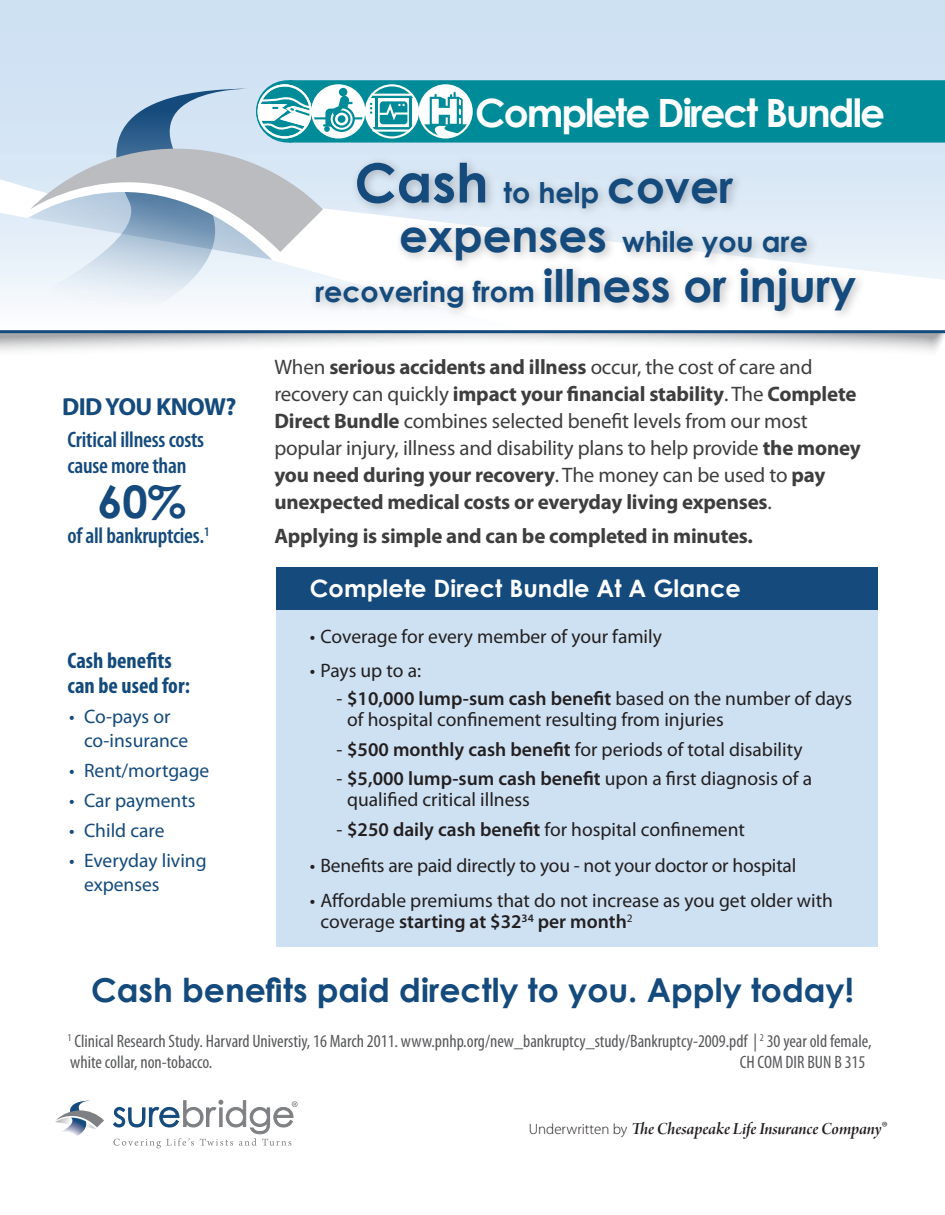
<style>
.page{position:relative;width:945px;height:1215px;background:#fff}
.page>*{position:absolute;margin:0;border:0;box-sizing:border-box;transform-origin:0 0}
.body{font:700 45px "Century Gothic";color:#144a7c}
.t1{font:700 39px "Century Gothic";letter-spacing:-.05em;color:#fff}
.t2{font:700 33px "Century Gothic";color:#144a7c}
.t3{font:700 28.5px/49.5px "Century Gothic";color:#144a7c}
.body-2{font:700 24.75px "Myriad Pro";letter-spacing:-.025em;color:#144a7c}
.t4{font:700 24px "Century Gothic";letter-spacing:.005em;color:#fff}
.body-3{font:600 condensed 22.5px/25.5px "Myriad Pro";letter-spacing:-.01em;color:#144a7c}
.body-4{font:700 condensed 22.5px/25.5px "Myriad Pro";color:#144a7c}
.t5{font:21px/27px "Myriad Pro";letter-spacing:-.01em;color:#3e3e3f}
.t6{font:700 21px "Myriad Pro";letter-spacing:-.01em;color:#3e3e3f}
.t7{font:19.5px/21px "Myriad Pro";color:#231f20}
.t8{font:19.5px/23.4px "Myriad Pro";color:#144a7c}
.t9{font:condensed 18px "Myriad Pro";color:#57585a}
.t10{font:18px "Arno Pro Smbd Italic Display";letter-spacing:-.005em;color:#231f20}
.s1{font-size:54px}
.s2{font-size:45px}
.s3{font-size:28.5px}
.s4{font-weight:700}
.s5{font-weight:600}
.s6{font-family:"Myriad Pro";font-weight:300;font-size:15px}
</style>
<div class="page">
<svg style="left:55px;top:1101px;width:49px;height:35px"></svg>
<svg style="left:113px;top:1100px;width:185px;height:48px"></svg>
<svg style="left:0;top:333px;width:945px;height:19px"></svg>
<svg style="left:0;top:0;width:945px;height:333px;background:#cddff0"></svg>
<svg style="left:19px;top:260px;width:237px;height:45px;fill:#ecf3fa"></svg>
<svg style="left:272px;top:260px;width:673px;height:69px"></svg>
<div style="left:310px;top:157px;width:556px;height:165px;background:#231f20;opacity:.28"></div>
<svg style="left:0;top:80px;width:945px;height:180px;background:#a6cdd8"></svg>
<div style="left:276px;top:567px;width:602px;height:43px;background:#144a7c"></div>
<div style="left:276px;top:610px;width:602px;height:337px;background:#cee1f3"></div>
<p class="t1" style="left:475px;top:83px;width:411px">Complete Direct Bundle</p>
<p class="body-2" style="left:62px;top:390px;width:176px">DID YOU KNOW?</p>
<p class="body-3" style="left:68px;top:427px;width:138px">Critical illness costs cause more than</p>
<p class="body" style="left:97px;top:467px;width:90px">60%</p>
<p class="body-3" style="left:68px;top:523px;width:143px">of all bankruptcies.<sup>1</sup></p>
<p class="body-4" style="left:68px;top:647px;width:124px">Cash benefits can be used for:</p>
<p class="t8" style="left:84px;top:705px;width:106px;text-indent:-15px">• Co-pays or co-insurance</p>
<p class="t8" style="left:69px;top:758px;width:142px">• Rent/mortgage</p>
<p class="t8" style="left:69px;top:788px;width:128px">• Car payments</p>
<p class="t8" style="left:69px;top:819px;width:97px">• Child care</p>
<p class="t8" style="left:84px;top:849px;width:124px;text-indent:-15px">• Everyday living expenses</p>
<p class="t3" style="left:399px;top:166px;width:410px;text-indent:-44px"><span class="s1">Cash</span> to help <span class="s2">cover expenses</span> while you are</p>
<p class="body" style="left:315px;top:251px;width:543px"><span class="s3">recovering from</span> illness or injury</p>
<p class="t5" style="left:274px;top:353px;width:588px">When <span class="s4">serious accidents and illness</span> occur, the cost of care and recovery can quickly <span class="s4">impact your financial stability</span>. The <span class="s4">Complete Direct Bundle</span> combines selected benefit levels from our most popular injury, illness and disability plans to help provide <span class="s4">the money you need during your recovery</span>. The money can be used to <span class="s4">pay unexpected medical costs or everyday living expenses</span>.</p>
<p class="t6" style="left:274px;top:522px;width:480px">Applying is simple and can be completed in minutes.</p>
<p class="t4" style="left:310px;top:570px;width:433px">Complete Direct Bundle At A Glance</p>
<p class="t7" style="left:310px;top:626px;width:354px">• Coverage for every member of your family</p>
<p class="t7" style="left:310px;top:660px;width:113px">• Pays up to a:</p>
<p class="t7" style="left:347px;top:688px;width:506px;text-indent:-11px">- <span class="s5">$10,000 lump-sum cash benefit</span> based on the number of days of hospital confinement resulting from injuries</p>
<p class="t7" style="left:336px;top:738px;width:468px">- <span class="s5">$500 monthly cash benefit</span> for periods of total disability</p>
<p class="t7" style="left:347px;top:768px;width:466px;text-indent:-11px">- <span class="s5">$5,000 lump-sum cash benefit</span> upon a first diagnosis of a qualified critical illness</p>
<p class="t7" style="left:336px;top:819px;width:410px">- <span class="s5">$250 daily cash benefit</span> for hospital confinement</p>
<p class="t7" style="left:310px;top:854px;width:488px">• Benefits are paid directly to you - not your doctor or hospital</p>
<p class="t7" style="left:320px;top:890px;width:514px;text-indent:-11px">• Affordable premiums that do not increase as you get older with coverage <span class="s5">starting at $32</span><sup>34</sup> <span class="s5">per month</span><sup>2</sup></p>
<p class="t2" style="left:91px;top:965px;width:764px">Cash benefits paid directly to you. Apply today!</p>
<p class="t9" style="left:68px;top:1030px;width:806px"><sup>1</sup> Clinical Research Study. Harvard Universtiy, 16 March 2011. www.pnhp.org/new_bankruptcy_study/Bankruptcy-2009.pdf | <sup>2</sup> 30 year old female,</p>
<p class="t9" style="left:70px;top:1051px;width:144px">white collar, non-tobacco.</p>
<p class="t9" style="left:740px;top:1051px;width:127px">CH COM DIR BUN B 315</p>
<p class="t10" style="left:529px;top:1118px;width:360px"><span class="s6">Underwritten by</span> The Chesapeake Life Insurance Company<span class="s6">®</span></p>
</div>
